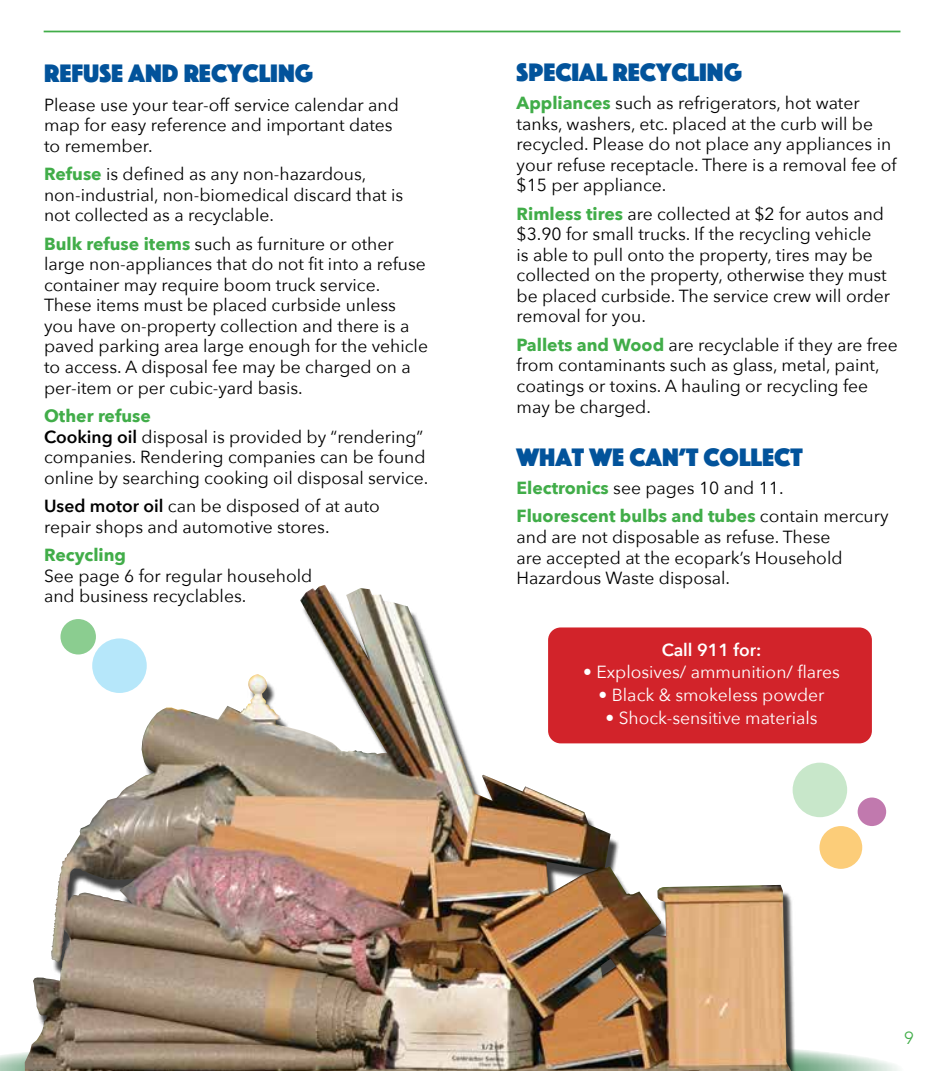
<style>
.page{position:relative;width:945px;height:1071px;background:#fff}
.page>*{position:absolute;margin:0;border:0;box-sizing:border-box;transform-origin:0 0}
.t1{font:26.25px "Phosphate Solid";color:#02539b}
.t2{font:17.5px/20.7px "Avenir Next";color:#000}
.t3{font:17.5px "Avenir Next";color:#fff}
.t4{font:700 17.5px/28.3px "Avenir Next";color:#41ad49}
.t5{font:600 17.5px "Avenir Next";color:#fff}
.t6{font:300 17.5px "Avenir";color:#41ad49}
.s1{font-weight:700;color:#41ad49}
.s2{font-weight:600}
.s3{font-weight:400;color:#000}
</style>
<div class="page">
<svg style="left:0;top:1050px;width:899px;height:21px"></svg>
<img style="left:25px;top:585px;width:766px;height:486px">
<div style="left:548px;top:627px;width:324px;height:116px;background:#d2232a;border-radius:13px"></div>
<hr style="left:44px;top:31px;width:856px;height:1px;background:#41ad49">
<div style="left:819px;top:826px;width:43px;height:43px;background:#fccd79;border-radius:50%"></div>
<div style="left:858px;top:798px;width:28px;height:28px;background:#c179ae;border-radius:50%"></div>
<div style="left:793px;top:763px;width:54px;height:54px;background:#c8e7ca;border-radius:50%"></div>
<div style="left:92px;top:638px;width:55px;height:55px;background:#b6e7fa;border-radius:50%"></div>
<div style="left:60px;top:619px;width:36px;height:36px;background:#8bcd90;border-radius:50%"></div>
<h1 class="t1" style="left:44px;top:55px;width:270px">REFUSE AND RECYCLING</h1>
<p class="t2" style="left:44px;top:93px;width:356px">Please use your tear-off service calendar and map for easy reference and important dates to remember.</p>
<p class="t2" style="left:44px;top:163px;width:361px"><span class="s1">Refuse</span> is defined as any non-hazardous, non-industrial, non-biomedical discard that is not collected as a recyclable.</p>
<p class="t2" style="left:44px;top:233px;width:385px"><span class="s1">Bulk refuse items</span> such as furniture or other large non-appliances that do not fit into a refuse container may require boom truck service.<br>These items must be placed curbside unless you have on-property collection and there is a paved parking area large enough for the vehicle to access. A disposal fee may be charged on a per-item or per cubic-yard basis.</p>
<p class="t2" style="left:44px;top:405px;width:386px"><span class="s1">Other refuse<br></span><span class="s2">Cooking oil</span> disposal is provided by “rendering” companies. Rendering companies can be found online by searching cooking oil disposal service.</p>
<p class="t2" style="left:44px;top:495px;width:337px"><span class="s2">Used motor oil</span> can be disposed of at auto repair shops and automotive stores.</p>
<p class="t4" style="left:44px;top:541px;width:84px">Recycling</p>
<p class="t2" style="left:44px;top:565px;width:270px">See page 6 for regular household and business recyclables.</p>
<h1 class="t1" style="left:517px;top:53px;width:227px">SPECIAL RECYCLING</h1>
<p class="t2" style="left:517px;top:92px;width:382px"><span class="s1">Appliances</span> such as refrigerators, hot water tanks, washers, etc. placed at the curb will be recycled. Please do not place any appliances in your refuse receptacle. There is a removal fee of $15 per appliance.</p>
<p class="t2" style="left:517px;top:202px;width:375px"><span class="s1">Rimless tires</span> are collected at $2 for autos and $3.90 for small trucks. If the recycling vehicle<br>is able to pull onto the property, tires may be collected on the property, otherwise they must be placed curbside. The service crew will order removal for you.</p>
<p class="t2" style="left:517px;top:334px;width:383px"><span class="s1">Pallets and Wood</span> are recyclable if they are free from contaminants such as glass, metal, paint, coatings or toxins. A hauling or recycling fee may be charged.</p>
<h1 class="t1" style="left:517px;top:438px;width:288px">WHAT WE CAN’T COLLECT</h1>
<p class="t4" style="left:517px;top:473px;width:374px">Electronics <span class="s3">see pages 10 and 11.<br></span>Fluorescent bulbs and tubes <span class="s3">contain mercury</span></p>
<p class="t2" style="left:517px;top:526px;width:327px">and are not disposable as refuse. These are accepted at the ecopark’s Household<br>Hazardous Waste disposal.</p>
<p class="t5" style="left:662px;top:634px;width:101px">Call 911 for:</p>
<p class="t3" style="left:583px;top:657px;width:258px">• Explosives/ ammunition/ flares</p>
<p class="t3" style="left:599px;top:680px;width:227px">• Black &amp; smokeless powder</p>
<p class="t3" style="left:606px;top:703px;width:214px">• Shock-sensitive materials</p>
<p class="t6" style="left:904px;top:1028px;width:11px">9</p>
</div>
